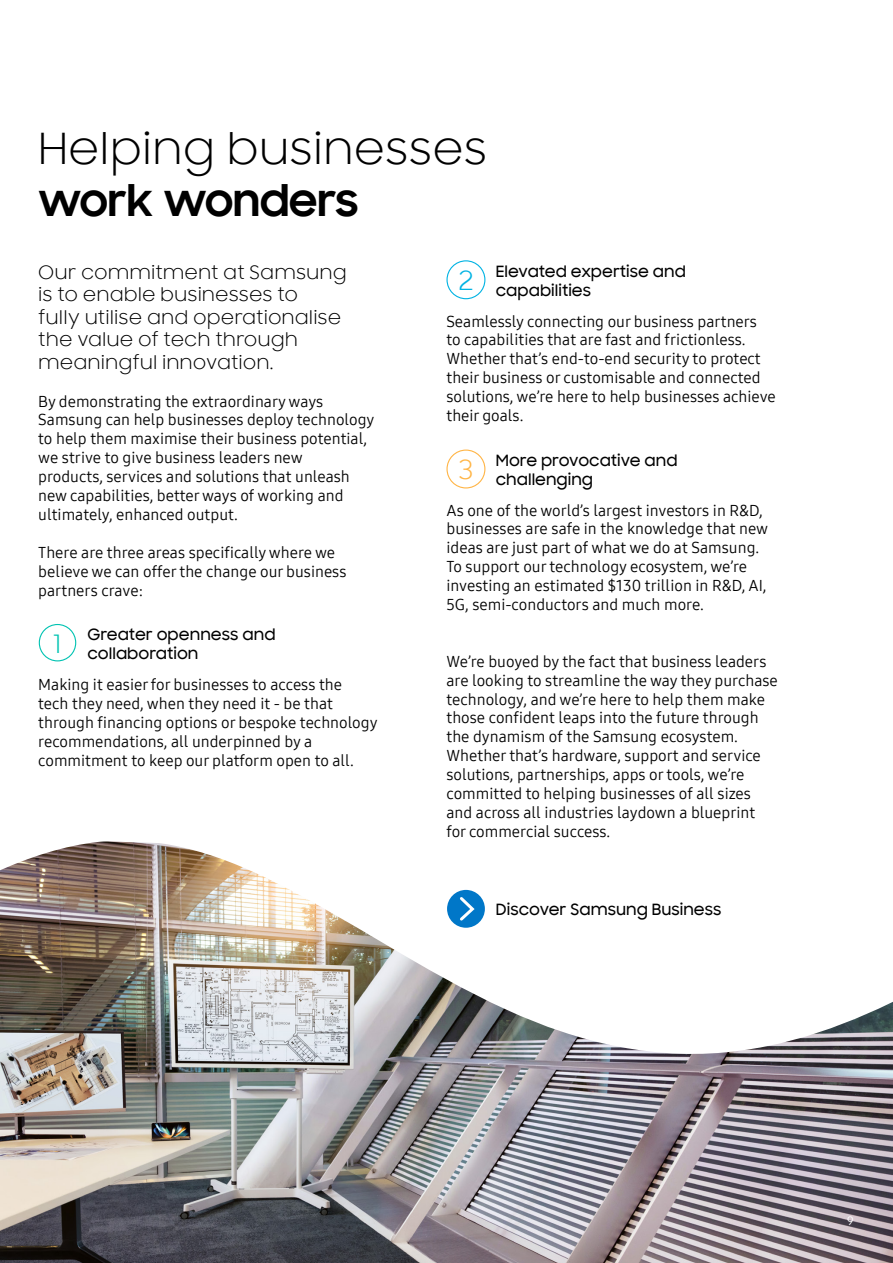
<style>
.page{position:relative;width:893px;height:1263px;background:#fff}
.page>*{position:absolute;margin:0;border:0;box-sizing:border-box;transform-origin:0 0}
.t1{font:43.5px "Samsung Sharp Sans";color:#000}
.t2{font:700 43.5px "Samsung Sharp Sans";color:#000}
.t3{font:26.7px "Samsung Sharp Sans";color:#ffb546}
.t4{font:26.7px "Samsung Sharp Sans";color:#00b3e3}
.t5{font:25.65px "Samsung Sharp Sans";color:#00c3b2}
.t6{font:18.75px/22.5px "Samsung Sharp Sans";color:#000}
.t7{font:15.75px/18.9px "Samsung One 400";color:#000}
.t8{font:500 15.75px/18.9px "Samsung Sharp Sans";color:#000}
.t9{font:12px "Samsung One 400";color:#fff}
</style>
<div class="page">
<img style="left:0;top:1151px;width:893px;height:112px">
<img style="left:0;top:624px;width:893px;height:527px">
<div style="left:446px;top:449px;width:39px;height:39px;border:1px solid #ffb546;border-radius:50%"></div>
<div style="left:39px;top:624px;width:37px;height:37px;border:1px solid #00c3b2;border-radius:50%"></div>
<div style="left:446px;top:260px;width:39px;height:39px;border:1px solid #00b3e3;border-radius:50%"></div>
<div style="left:447px;top:890px;width:38px;height:38px;background:#0077c8;border-radius:50%"></div>
<svg style="left:460px;top:897px;width:15px;height:24px"></svg>
<h1 class="t1" style="left:38px;top:117px;width:451px">Helping businesses</h1>
<h1 class="t2" style="left:38px;top:168px;width:322px">work wonders</h1>
<p class="t6" style="left:38px;top:260px;width:310px">Our commitment at Samsung is to enable businesses to<br>fully utilise and operationalise the value of tech through meaningful innovation.</p>
<p class="t7" style="left:38px;top:391px;width:338px">By demonstrating the extraordinary ways Samsung can help businesses deploy technology to help them maximise their business potential, we strive to give business leaders new<br>products, services and solutions that unleash new capabilities, better ways of working and ultimately, enhanced output.</p>
<p class="t7" style="left:38px;top:542px;width:310px">There are three areas specifically where we believe we can offer the change our business partners crave:</p>
<h3 class="t5" style="left:53px;top:626px;width:10px">1</h3>
<p class="t8" style="left:88px;top:624px;width:190px">Greater openness and collaboration</p>
<p class="t7" style="left:38px;top:675px;width:341px">Making it easier for businesses to access the<br>tech they need, when they need it - be that through financing options or bespoke technology recommendations, all underpinned by a commitment to keep our platform open to all.</p>
<h2 class="t4" style="left:458px;top:261px;width:17px">2</h2>
<p class="t8" style="left:496px;top:261px;width:192px">Elevated expertise and capabilities</p>
<p class="t7" style="left:446px;top:311px;width:331px">Seamlessly connecting our business partners<br>to capabilities that are fast and frictionless.<br>Whether that’s end-to-end security to protect their business or customisable and connected solutions, we’re here to help businesses achieve their goals.</p>
<h2 class="t3" style="left:458px;top:450px;width:17px">3</h2>
<p class="t8" style="left:496px;top:450px;width:183px">More provocative and challenging</p>
<p class="t7" style="left:446px;top:500px;width:323px">As one of the world’s largest investors in R&amp;D, businesses are safe in the knowledge that new ideas are just part of what we do at Samsung.<br>To support our technology ecosystem, we’re investing an estimated $130 trillion in R&amp;D, AI, 5G, semi-conductors and much more.</p>
<p class="t7" style="left:446px;top:652px;width:333px">We’re buoyed by the fact that business leaders are looking to streamline the way they purchase technology, and we’re here to help them make those confident leaps into the future through the dynamism of the Samsung ecosystem.<br>Whether that’s hardware, support and service solutions, partnerships, apps or tools, we’re committed to helping businesses of all sizes and across all industries laydown a blueprint for commercial success.</p>
<p class="t8" style="left:496px;top:899px;width:227px">Discover Samsung Business</p>
<p class="t9" style="left:847px;top:1212px;width:8px">9</p>
</div>
